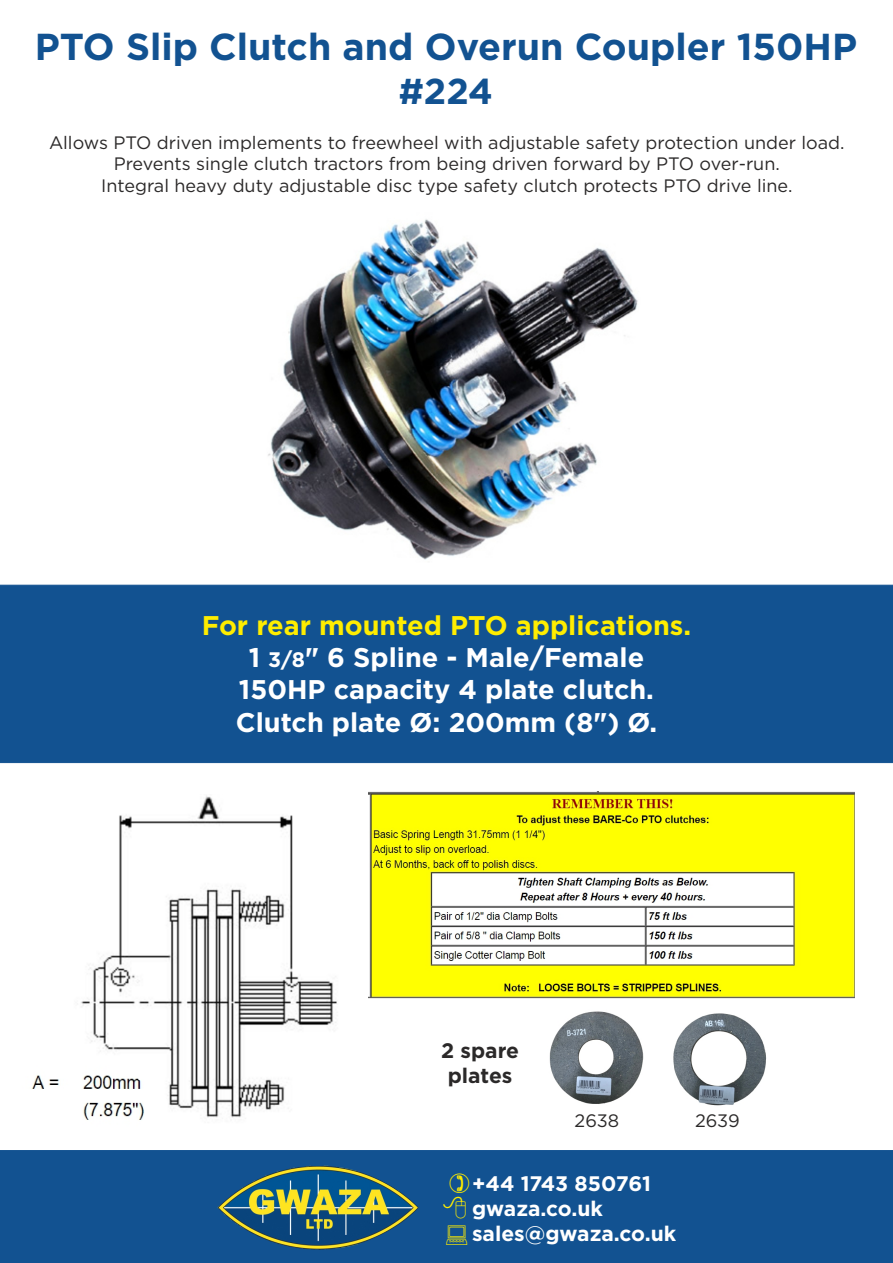
<style>
.page{position:relative;width:893px;height:1263px;background:#fff}
.page>*{position:absolute;margin:0;border:0;box-sizing:border-box;transform-origin:0 0}
.t1{font:700 37.5px "Gotham";color:#125291}
.t2{font:700 36px "Gotham";color:#125291}
.t3{font:700 27px/32.4px "Gotham";color:#fff;text-align:center}
.t4{font:700 21px/25.2px "Gotham";color:#fff}
.t5{font:700 21px/25.2px "Gotham";color:#2b2929;text-align:center}
.t6{font:18px/21.6px "Gotham";color:#2b2929;text-align:center}
.s1{color:#ffed00}
.s2{font-size:21px}
</style>
<div class="page">
<div style="left:0;top:584px;width:893px;height:179px;background:#125291"></div>
<div style="left:0;top:1150px;width:893px;height:113px;background:#125291"></div>
<img style="left:217px;top:1160px;width:203px;height:94px">
<img style="left:369px;top:792px;width:486px;height:206px">
<img style="left:268px;top:219px;width:370px;height:341px">
<img style="left:81px;top:796px;width:256px;height:322px">
<img style="left:31px;top:1065px;width:137px;height:55px">
<img style="left:549px;top:1011px;width:95px;height:93px">
<img style="left:673px;top:1013px;width:94px;height:93px">
<svg style="left:444px;top:1173px;width:25px;height:46px"></svg>
<svg style="left:446px;top:1225px;width:21px;height:20px"></svg>
<h1 class="t1" style="left:35px;top:30px;width:824px">PTO Slip Clutch and Overun Coupler 150HP</h1>
<h2 class="t2" style="left:399px;top:75px;width:96px">#224</h2>
<p class="t6" style="left:49px;top:132px;width:797px">Allows PTO driven implements to freewheel with adjustable safety protection under load.<br>Prevents single clutch tractors from being driven forward by PTO over-run.<br>Integral heavy duty adjustable disc type safety clutch protects PTO drive line.</p>
<h3 class="t3" style="left:202px;top:610px;width:491px"><span class="s1">For rear mounted PTO applications.<br></span>1 <span class="s2">3/8</span>" 6 Spline - Male/Female<br>150HP capacity 4 plate clutch.<br>Clutch plate Ø: 200mm (8") Ø.</h3>
<p class="t5" style="left:441px;top:1039px;width:79px">2 spare plates</p>
<p class="t6" style="left:575px;top:1111px;width:46px">2638</p>
<p class="t6" style="left:695px;top:1111px;width:46px">2639</p>
<p class="t4" style="left:472px;top:1171px;width:206px">+44 1743 850761 gwaza.co.uk sales@gwaza.co.uk</p>
</div>
